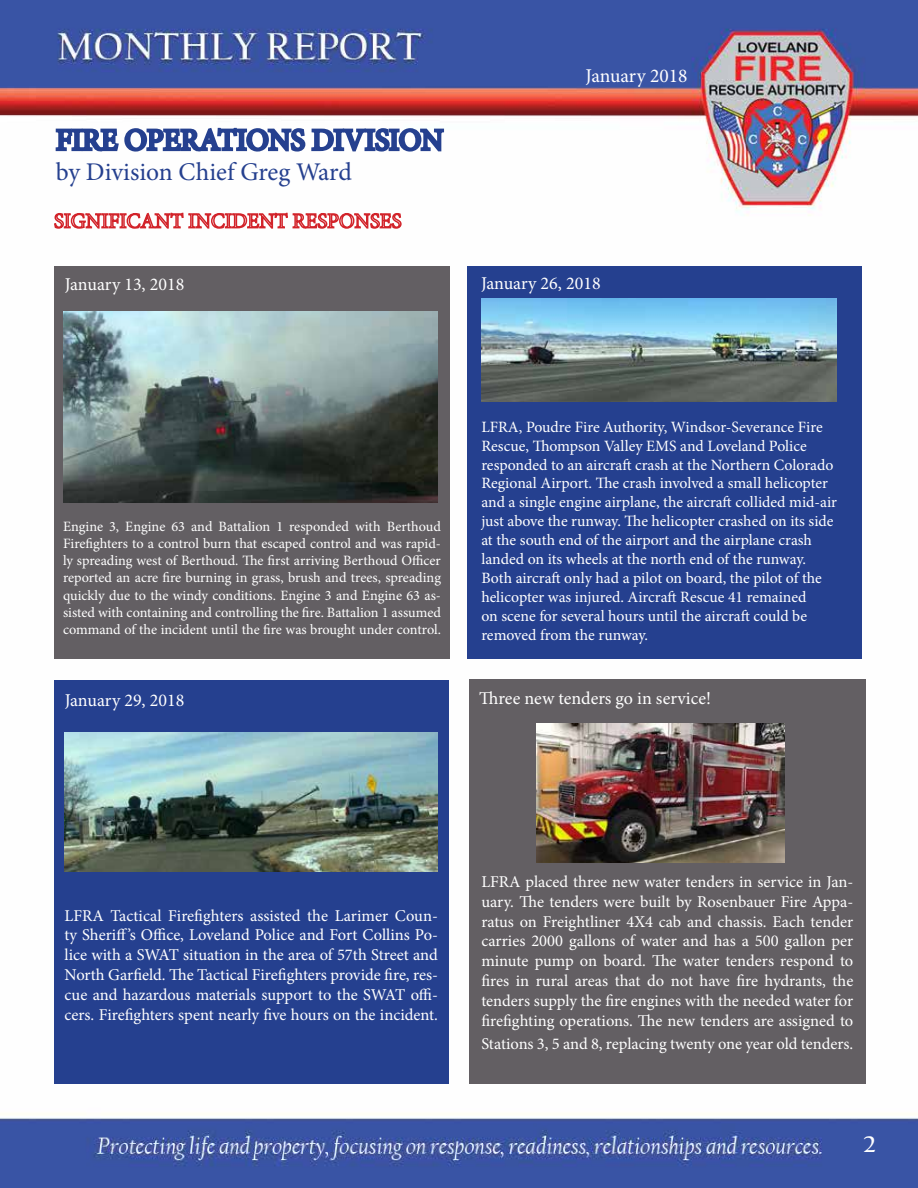
<style>
.page{position:relative;width:918px;height:1188px;background:#fff}
.page>*{position:absolute;margin:0;border:0;box-sizing:border-box;transform-origin:0 0}
.t1{font:25.5px "Minion Pro";color:#25408f}
.t2{font:700 24px "Californian FB";color:#fff}
.t3{font:19.5px "Minion Pro";color:#fff}
.t4{font:18px "Minion Pro";color:#fff}
.t5{font:16.5px/19.8px "Minion Pro";letter-spacing:-.005em;color:#fff;text-align:justify}
.t6{font:15.75px/18.9px "Minion Pro";color:#fff}
.t7{font:14.25px/17.1px "Minion Pro";letter-spacing:-.005em;color:#fff;text-align:justify}
</style>
<div class="page">
<img style="left:0;top:0;width:918px;height:1188px">
<div style="left:469px;top:679px;width:396px;height:404px;background:#635f63"></div>
<svg style="left:54px;top:115px;width:392px;height:47px"></svg>
<svg style="left:53px;top:194px;width:349px;height:36px"></svg>
<div style="left:54px;top:266px;width:396px;height:393px;background:#635f63"></div>
<div style="left:54px;top:680px;width:394px;height:404px;background:#25408f"></div>
<div style="left:467px;top:266px;width:395px;height:393px;background:#25408f"></div>
<img style="left:536px;top:724px;width:249px;height:138px">
<img style="left:63px;top:311px;width:375px;height:192px">
<img style="left:481px;top:299px;width:356px;height:102px">
<img style="left:64px;top:733px;width:374px;height:138px">
<h1 class="t1" style="left:56px;top:155px;width:297px">by Division Chief Greg Ward</h1>
<p class="t4" style="left:65px;top:272px;width:121px">January 13, 2018</p>
<p class="t3" style="left:586px;top:62px;width:103px">January 2018</p>
<p class="t4" style="left:481px;top:271px;width:121px">January 26, 2018</p>
<p class="t7" style="left:63px;top:518px;width:380px">Engine 3, Engine 63 and Battalion 1 responded with Berthoud Firefighters to a control burn that escaped control and was rapid&shy;ly spreading west of Berthoud. The first arriving Berthoud Officer reported an acre fire burning in grass, brush and trees, spreading quickly due to the windy conditions. Engine 3 and Engine 63 as&shy;sisted with containing and controlling the fire. Battalion 1 assumed command of the incident until the fire was brought under control.</p>
<p class="t4" style="left:65px;top:688px;width:121px">January 29, 2018</p>
<p class="t6" style="left:481px;top:417px;width:357px">LFRA, Poudre Fire Authority, Windsor-Severance Fire Rescue, Thompson Valley EMS and Loveland Police responded to an aircraft crash at the Northern Colorado Regional Airport. The crash involved a small helicopter and a single engine airplane, the aircraft collided mid-air just above the runway. The helicopter crashed on its side at the south end of the airport and the airplane crash landed on its wheels at the north end of the runway.<br>Both aircraft only had a pilot on board, the pilot of the helicopter was injured. Aircraft Rescue 41 remained<br>on scene for several hours until the aircraft could be removed from the runway.</p>
<p class="t4" style="left:479px;top:686px;width:233px">Three new tenders go in service!</p>
<p class="t5" style="left:64px;top:906px;width:375px">LFRA Tactical Firefighters assisted the Larimer Coun&shy;ty Sheriff’s Office, Loveland Police and Fort Collins Po&shy;lice with a SWAT situation in the area of 57th Street and North Garfield. The Tactical Firefighters provide fire, res&shy;cue and hazardous materials support to the SWAT offi&shy;cers. Firefighters spent nearly five hours on the incident.</p>
<p class="t5" style="left:481px;top:872px;width:374px">LFRA placed three new water tenders in service in Jan&shy;uary. The tenders were built by Rosenbauer Fire Appa&shy;ratus on Freightliner 4X4 cab and chassis. Each tender carries 2000 gallons of water and has a 500 gallon per minute pump on board. The water tenders respond to fires in rural areas that do not have fire hydrants, the tenders supply the fire engines with the needed water for firefighting operations. The new tenders are assigned to</p>
<p class="t5" style="left:481px;top:1034px;width:374px">Stations 3, 5 and 8, replacing twenty one year old tenders.</p>
<h2 class="t2" style="left:863px;top:1130px;width:14px">2</h2>
</div>
